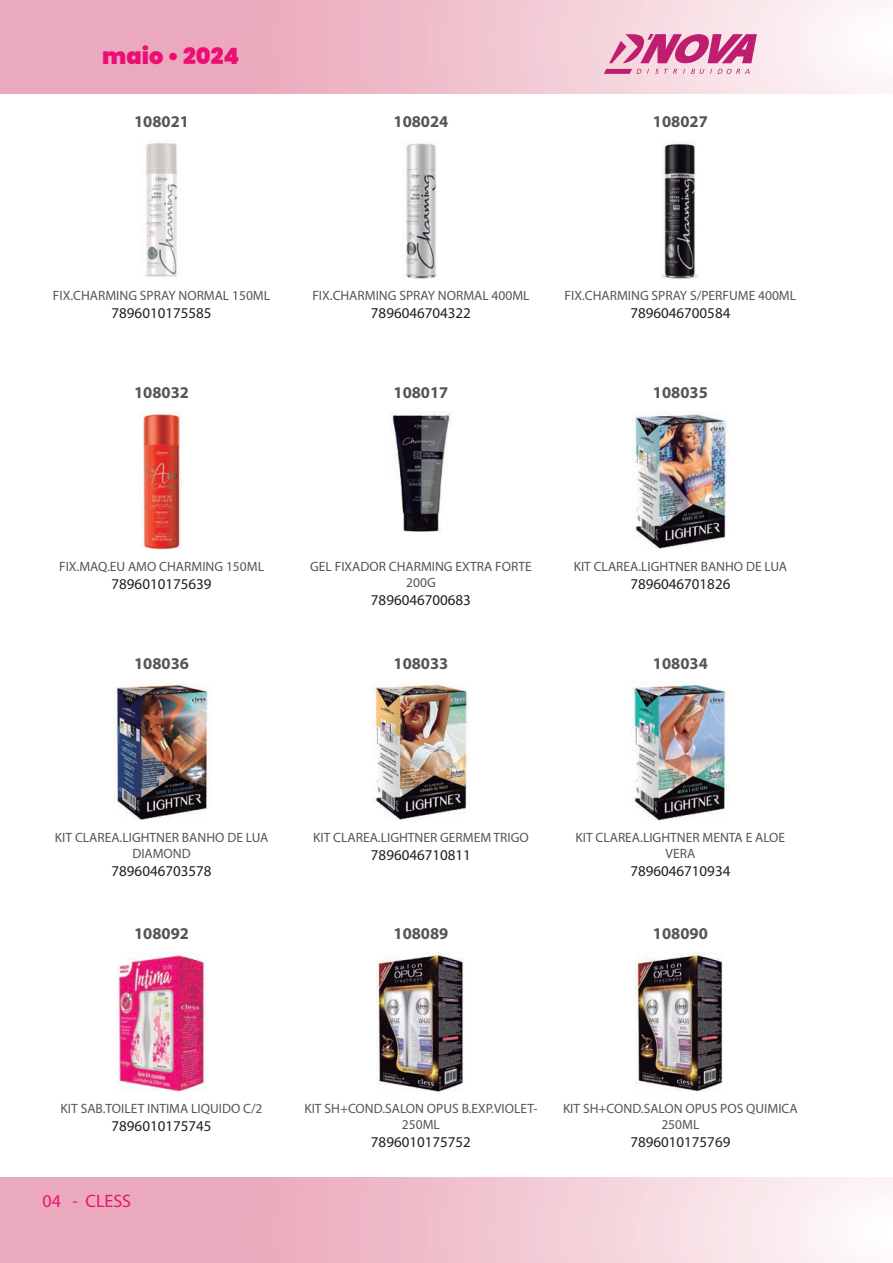
<style>
.page{position:relative;width:893px;height:1263px;background:#fff}
.page>*{position:absolute;margin:0;border:0;box-sizing:border-box;transform-origin:0 0}
.t1{font:900 22.5px "Poppins";color:#ed0d75}
.t2{font:18px "Myriad Pro";color:#ed136f}
.t3{font:700 16.5px "Myriad Pro";color:#545557}
.t4{font:15px "Myriad Pro";color:#231f20}
.t5{font:13.5px/16.2px "Myriad Pro";color:#545557;text-align:center}
</style>
<div class="page">
<svg style="left:0;top:0;width:893px;height:94px;background:#f0c3cf"></svg>
<svg style="left:0;top:1177px;width:893px;height:86px;background:#f0c4d0"></svg>
<svg style="left:609px;top:34px;width:148px;height:29px;background:#d56a9d"></svg>
<svg style="left:655px;top:69px;width:22px;height:5px"></svg>
<svg style="left:691px;top:69px;width:13px;height:5px"></svg>
<svg style="left:718px;top:69px;width:32px;height:5px"></svg>
<svg style="left:604px;top:69px;width:37px;height:5px"></svg>
<img style="left:146px;top:140px;width:32px;height:137px">
<img style="left:406px;top:143px;width:31px;height:136px">
<img style="left:662px;top:142px;width:37px;height:137px">
<img style="left:142px;top:411px;width:39px;height:139px">
<img style="left:390px;top:411px;width:62px;height:121px">
<img style="left:632px;top:414px;width:96px;height:135px">
<img style="left:113px;top:683px;width:95px;height:137px">
<img style="left:373px;top:684px;width:95px;height:136px">
<img style="left:632px;top:683px;width:97px;height:138px">
<img style="left:117px;top:952px;width:88px;height:140px">
<img style="left:376px;top:952px;width:89px;height:140px">
<img style="left:636px;top:952px;width:89px;height:140px">
<h1 class="t1" style="left:102px;top:43px;width:138px">maio • 2024</h1>
<p class="t3" style="left:134px;top:111px;width:56px">108021</p>
<p class="t3" style="left:393px;top:111px;width:56px">108024</p>
<p class="t3" style="left:653px;top:111px;width:56px">108027</p>
<p class="t5" style="left:53px;top:287px;width:219px">FIX.CHARMING SPRAY NORMAL 150ML</p>
<p class="t4" style="left:112px;top:304px;width:102px">7896010175585</p>
<p class="t3" style="left:134px;top:382px;width:56px">108032</p>
<p class="t5" style="left:312px;top:287px;width:219px">FIX.CHARMING SPRAY NORMAL 400ML</p>
<p class="t4" style="left:371px;top:304px;width:102px">7896046704322</p>
<p class="t3" style="left:393px;top:382px;width:56px">108017</p>
<p class="t5" style="left:565px;top:287px;width:233px">FIX.CHARMING SPRAY S/PERFUME 400ML</p>
<p class="t4" style="left:630px;top:304px;width:102px">7896046700584</p>
<p class="t3" style="left:653px;top:382px;width:56px">108035</p>
<p class="t5" style="left:59px;top:558px;width:206px">FIX.MAQ.EU AMO CHARMING 150ML</p>
<p class="t4" style="left:112px;top:575px;width:102px">7896010175639</p>
<p class="t3" style="left:134px;top:652px;width:56px">108036</p>
<p class="t5" style="left:310px;top:558px;width:223px">GEL FIXADOR CHARMING EXTRA FORTE<br>200G</p>
<p class="t4" style="left:371px;top:591px;width:102px">7896046700683</p>
<p class="t3" style="left:393px;top:652px;width:56px">108033</p>
<p class="t5" style="left:574px;top:558px;width:215px">KIT CLAREA.LIGHTNER BANHO DE LUA</p>
<p class="t4" style="left:630px;top:575px;width:102px">7896046701826</p>
<p class="t3" style="left:653px;top:652px;width:56px">108034</p>
<p class="t5" style="left:55px;top:829px;width:215px">KIT CLAREA.LIGHTNER BANHO DE LUA<br>DIAMOND</p>
<p class="t4" style="left:112px;top:862px;width:102px">7896046703578</p>
<p class="t3" style="left:134px;top:923px;width:56px">108092</p>
<p class="t5" style="left:313px;top:829px;width:217px">KIT CLAREA.LIGHTNER GERMEM TRIGO</p>
<p class="t4" style="left:371px;top:845px;width:102px">7896046710811</p>
<p class="t3" style="left:393px;top:923px;width:56px">108089</p>
<p class="t5" style="left:575px;top:829px;width:211px">KIT CLAREA.LIGHTNER MENTA E ALOE<br>VERA</p>
<p class="t4" style="left:630px;top:862px;width:102px">7896046710934</p>
<p class="t3" style="left:653px;top:923px;width:56px">108090</p>
<p class="t5" style="left:61px;top:1100px;width:203px">KIT SAB.TOILET INTIMA LIQUIDO C/2</p>
<p class="t4" style="left:112px;top:1116px;width:102px">7896010175745</p>
<h2 class="t2" style="left:43px;top:1190px;width:90px">04 - CLESS</h2>
<p class="t5" style="left:304px;top:1100px;width:235px">KIT SH+COND.SALON OPUS B.EXP.VIOLET-<br>250ML</p>
<p class="t4" style="left:371px;top:1132px;width:102px">7896010175752</p>
<p class="t5" style="left:563px;top:1100px;width:236px">KIT SH+COND.SALON OPUS POS QUIMICA<br>250ML</p>
<p class="t4" style="left:630px;top:1132px;width:102px">7896010175769</p>
</div>
